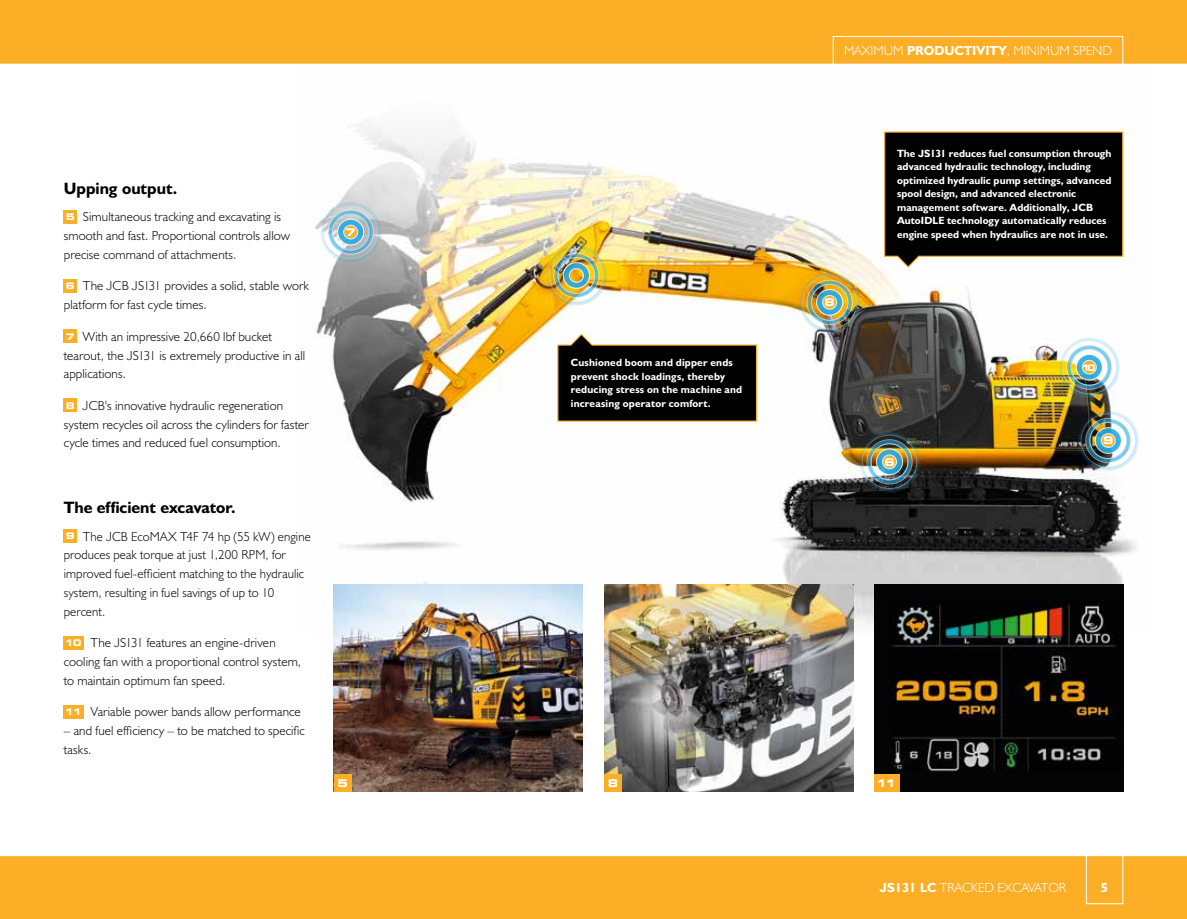
<style>
.page{position:relative;width:1187px;height:919px;background:#fff}
.page>*{position:absolute;margin:0;border:0;box-sizing:border-box;transform-origin:0 0}
.t1{font:16.5px "JCB Bold";color:#000}
.t2{font:13.2px/18.8px "JCB Light";letter-spacing:.01em;color:#000}
.t3{font:13.2px "JCB Light";color:#fff}
.t4{font:13.2px "JCB Bold";color:#fff}
.t5{font:10.5px/13.5px "JCB Bold";letter-spacing:.01em;color:#fff}
.t6{font:700 expanded 10.5px "Square 721 BT";color:#fff}
.t7{font:700 expanded 9px "Square 721 BT";color:#fff;scale:.9 1}
.s1{font-family:"Square 721 BT";font-weight:700;font-stretch:expanded;font-size:9.15px;color:#fff}
.s2{font-family:"JCB Bold"}
</style>
<div class="page">
<div style="left:0;top:855px;width:1186px;height:63px;background:#fcaf26"></div>
<hr style="left:0;top:854px;width:1186px;height:2px;background:#fff">
<img style="left:315px;top:124px;width:822px;height:509px">
<img style="left:874px;top:584px;width:249px;height:207px">
<div style="left:64px;top:529px;width:13px;height:13px;background:#fcaf26"></div>
<div style="left:64px;top:636px;width:20px;height:13px;background:#fcaf26"></div>
<div style="left:64px;top:705px;width:20px;height:13px;background:#fcaf26"></div>
<img style="left:334px;top:584px;width:249px;height:207px">
<div style="left:334px;top:774px;width:17px;height:17px;background:#fcaf26"></div>
<img style="left:604px;top:584px;width:249px;height:207px">
<div style="left:604px;top:774px;width:17px;height:17px;background:#fcaf26"></div>
<svg style="left:883px;top:131px;width:240px;height:137px"></svg>
<div style="left:1085px;top:844px;width:38px;height:60px;border:1px solid #fff"></div>
<div style="left:64px;top:210px;width:13px;height:13px;background:#fcaf26"></div>
<div style="left:64px;top:279px;width:13px;height:13px;background:#fcaf26"></div>
<div style="left:64px;top:329px;width:13px;height:13px;background:#fcaf26"></div>
<div style="left:64px;top:398px;width:13px;height:13px;background:#fcaf26"></div>
<img style="left:544px;top:244px;width:64px;height:63px">
<img style="left:857px;top:430px;width:64px;height:63px">
<img style="left:797px;top:271px;width:64px;height:63px">
<img style="left:1056px;top:335px;width:65px;height:64px">
<img style="left:1075px;top:409px;width:64px;height:63px">
<svg style="left:318px;top:200px;width:65px;height:64px"></svg>
<div style="left:874px;top:774px;width:26px;height:17px;background:#fcaf26"></div>
<div style="left:0;top:0;width:1186px;height:64px;background:#fcaf26"></div>
<div style="left:832px;top:36px;width:291px;height:34px;border:1px solid #fff"></div>
<svg style="left:556px;top:333px;width:201px;height:89px"></svg>
<p class="t1" style="left:64px;top:178px;width:115px">Upping output.</p>
<p class="t2" style="left:64px;top:207px;width:228px"><span class="s1">5</span> Simultaneous tracking and excavating is smooth and fast. Proportional controls allow precise command of attachments.</p>
<p class="t2" style="left:64px;top:276px;width:247px"><span class="s1">6</span> The JCB JS131 provides a solid, stable work platform for fast cycle times.</p>
<p class="t2" style="left:64px;top:326px;width:243px"><span class="s1">7</span> With an impressive 20,660 lbf bucket tearout, the JS131 is extremely productive in all applications.</p>
<p class="t2" style="left:64px;top:395px;width:246px"><span class="s1">8</span> JCB's innovative hydraulic regeneration system recycles oil across the cylinders for faster cycle times and reduced fuel consumption.</p>
<p class="t1" style="left:64px;top:497px;width:173px">The efficient excavator.</p>
<p class="t2" style="left:64px;top:526px;width:248px"><span class="s1">9</span> The JCB EcoMAX T4F 74 hp (55 kW) engine produces peak torque at just 1,200 RPM, for improved fuel-efficient matching to the hydraulic system, resulting in fuel savings of up to 10 percent.</p>
<p class="t2" style="left:64px;top:633px;width:239px"><span class="s1">10</span> The JS131 features an engine-driven cooling fan with a proportional control system, to maintain optimum fan speed.</p>
<p class="t2" style="left:65px;top:702px;width:237px"><span class="s1">11</span> Variable power bands allow performance</p>
<p class="t2" style="left:64px;top:720px;width:242px">– and fuel efficiency – to be matched to specific tasks.</p>
<p class="t6" style="left:345px;top:226px;width:12px">7</p>
<p class="t5" style="left:571px;top:355px;width:173px">Cushioned boom and dipper ends prevent shock loadings, thereby reducing stress on the machine and increasing operator comfort.</p>
<p class="t6" style="left:337px;top:776px;width:12px">5</p>
<p class="t6" style="left:607px;top:776px;width:12px">8</p>
<p class="t3" style="left:844px;top:43px;width:269px">MAXIMUM <span class="s2">PRODUCTIVITY</span>, MINIMUM SPEND</p>
<p class="t6" style="left:824px;top:296px;width:12px">8</p>
<p class="t5" style="left:897px;top:146px;width:216px">The JS131 reduces fuel consumption through advanced hydraulic technology, including optimized hydraulic pump settings, advanced spool design, and advanced electronic management software. Additionally, JCB AutoIDLE technology automatically reduces engine speed when hydraulics are not in use.</p>
<p class="t6" style="left:884px;top:455px;width:12px">6</p>
<p class="t7" style="left:1081px;top:362px;width:16px">10</p>
<p class="t6" style="left:1103px;top:434px;width:12px">9</p>
<p class="t6" style="left:876px;top:776px;width:21px">11</p>
<p class="t3" style="left:879px;top:879px;width:188px"><span class="s2">JS131 LC</span> TRACKED EXCAVATOR</p>
<p class="t4" style="left:1100px;top:879px;width:9px">5</p>
</div>
